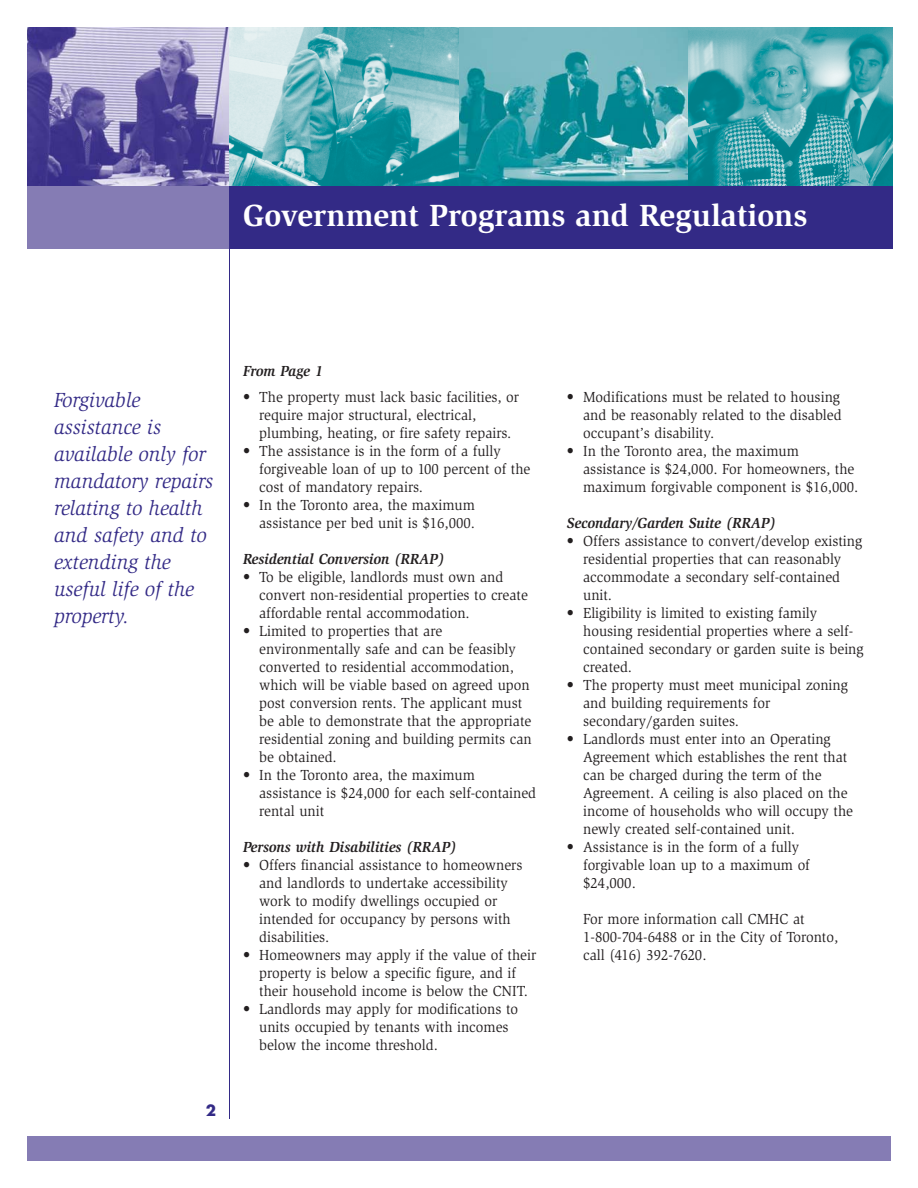
<style>
.page{position:relative;width:918px;height:1188px;background:#fff}
.page>*{position:absolute;margin:0;border:0;box-sizing:border-box;transform-origin:0 0}
.t1{font:700 31.5px "Slimbach";letter-spacing:-.005em;color:#fff}
.t2{font:italic 21px/27px "Slimbach";color:#332a86;scale:.95 1}
.t3{font:15px/18px "Slimbach";color:#231f20;scale:.95 1}
.t4{font:italic 700 15px "Slimbach";color:#231f20;scale:.95 1}
.t5{font:700 15px "Futura";color:#332a86}
</style>
<div class="page">
<img style="left:27px;top:27px;width:203px;height:159px">
<svg style="left:230px;top:27px;width:229px;height:159px;background:#6db6bd"></svg>
<svg style="left:459px;top:27px;width:229px;height:159px;background:#4aa6af"></svg>
<svg style="left:688px;top:27px;width:204px;height:159px;background:#48a5ae"></svg>
<div style="left:27px;top:186px;width:434px;height:63px;background:#857cb4"></div>
<div style="left:229px;top:186px;width:663px;height:63px;background:#332a86"></div>
<hr style="left:229px;top:187px;width:1px;height:932px;background:#332a86">
<div style="left:27px;top:1136px;width:864px;height:25px;background:#857cb4"></div>
<h1 class="t1" style="left:243px;top:203px;width:566px">Government Programs and Regulations</h1>
<h2 class="t2" style="left:54px;top:388px;width:169px">Forgivable assistance is available only for mandatory repairs relating to health and safety and to extending the useful life of the property.</h2>
<p class="t5" style="left:206px;top:1103px;width:12px">2</p>
<p class="t4" style="left:243px;top:365px;width:85px">From Page 1</p>
<p class="t3" style="left:259px;top:389px;width:275px;text-indent:-16px">• The property must lack basic facilities, or require major structural, electrical, plumbing, heating, or fire safety repairs.</p>
<p class="t3" style="left:259px;top:443px;width:287px;text-indent:-16px">• The assistance is in the form of a fully forgiveable loan of up to 100 percent of the cost of mandatory repairs.</p>
<p class="t3" style="left:243px;top:497px;width:246px;text-align:right">• In the Toronto area, the maximum assistance per bed unit is $16,000.</p>
<p class="t4" style="left:243px;top:553px;width:213px">Residential Conversion (RRAP)</p>
<p class="t3" style="left:259px;top:569px;width:284px;text-indent:-16px">• To be eligible, landlords must own and convert non-residential properties to create affordable rental accommodation.</p>
<p class="t3" style="left:259px;top:623px;width:288px;text-indent:-16px">• Limited to properties that are environmentally safe and can be feasibly converted to residential accommodation, which will be viable based on agreed upon post conversion rents. The applicant must be able to demonstrate that the appropriate residential zoning and building permits can be obtained.</p>
<p class="t3" style="left:259px;top:767px;width:293px;text-indent:-16px">• In the Toronto area, the maximum assistance is $24,000 for each self-contained rental unit</p>
<p class="t4" style="left:243px;top:841px;width:226px">Persons with Disabilities (RRAP)</p>
<p class="t3" style="left:259px;top:857px;width:279px;text-indent:-16px">• Offers financial assistance to homeowners and landlords to undertake accessibility work to modify dwellings occupied or intended for occupancy by persons with disabilities.</p>
<p class="t3" style="left:243px;top:947px;width:310px;text-align:center">• Homeowners may apply if the value of their property is below a specific figure, and if<br>their household income is below the CNIT.</p>
<p class="t3" style="left:259px;top:1001px;width:274px;text-indent:-16px">• Landlords may apply for modifications to units occupied by tenants with incomes below the income threshold.</p>
<p class="t3" style="left:583px;top:389px;width:274px;text-align:justify;text-indent:-16px">• Modifications must be related to housing and be reasonably related to the disabled occupant’s disability.</p>
<p class="t3" style="left:583px;top:443px;width:291px;text-indent:-16px">• In the Toronto area, the maximum assistance is $24,000. For homeowners, the maximum forgivable component is $16,000.</p>
<p class="t4" style="left:567px;top:517px;width:221px">Secondary/Garden Suite (RRAP)</p>
<p class="t3" style="left:583px;top:533px;width:295px;text-indent:-16px">• Offers assistance to convert/develop existing residential properties that can reasonably accommodate a secondary self-contained unit.</p>
<p class="t3" style="left:583px;top:605px;width:297px;text-indent:-16px">• Eligibility is limited to existing family housing residential properties where a self&shy;contained secondary or garden suite is being created.</p>
<p class="t3" style="left:583px;top:677px;width:280px;text-indent:-16px">• The property must meet municipal zoning and building requirements for secondary/garden suites.</p>
<p class="t3" style="left:583px;top:731px;width:286px;text-indent:-16px">• Landlords must enter into an Operating Agreement which establishes the rent that can be charged during the term of the Agreement. A ceiling is also placed on the income of households who will occupy the newly created self-contained unit.</p>
<p class="t3" style="left:583px;top:839px;width:240px;text-indent:-16px">• Assistance is in the form of a fully forgivable loan up to a maximum of $24,000.</p>
<p class="t3" style="left:583px;top:911px;width:270px">For more information call CMHC at<br>1-800-704-6488 or in the City of Toronto, call (416) 392-7620.</p>
</div>
